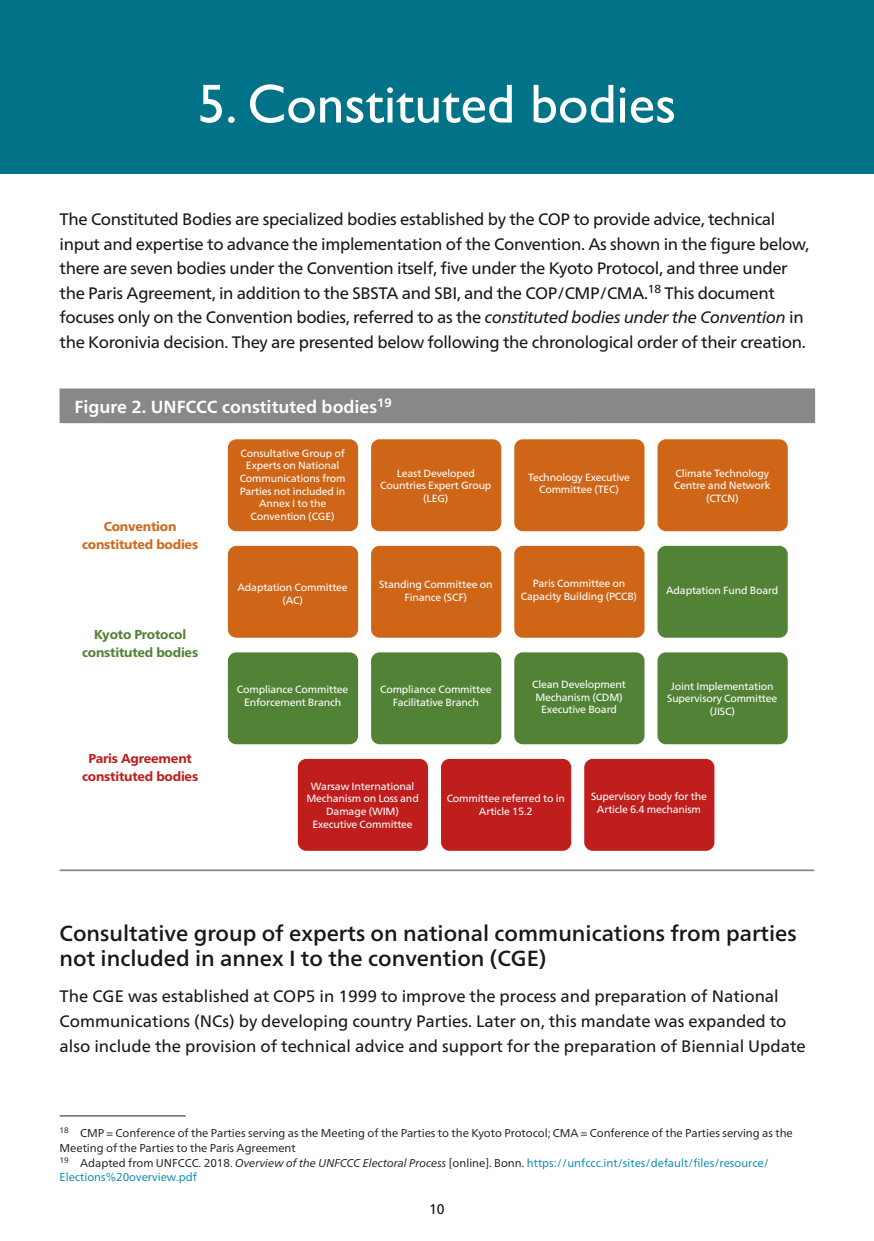
<style>
.page{position:relative;width:874px;height:1241px;background:#fff}
.page>*{position:absolute;margin:0;border:0;box-sizing:border-box;transform-origin:0 0}
.t1{font:55.12px "Gill Sans";color:#fff}
.t2{font:500 21.88px/24.5px "Frutiger Neue LTCYR";color:#1a171c}
.t3{font:700 17.5px "Frutiger Neue LTCYR";color:#fff}
.t4{font:16.62px/24.5px "Frutiger Neue LTCYR";letter-spacing:-.02em;color:#1a171c}
.t5{font:16.62px/24.5px "Frutiger Neue LTCYR";color:#1a171c}
.t6{font:14px "Frutiger LT Std";color:#1a171c}
.t7{font:800 12.95px/18px "Frutiger Neue LTCYR";letter-spacing:-.015em;color:#bf1e1d;text-align:center}
.t8{font:800 12.95px/18px "Frutiger Neue LTCYR";letter-spacing:-.015em;color:#528235;text-align:center}
.t9{font:800 12.95px/18px "Frutiger Neue LTCYR";letter-spacing:-.015em;color:#cf6517;text-align:center}
.t10{font:11.38px/14.9px "Frutiger Neue LTCYR";color:#1a171c}
.t11{font:10.5px/12.6px "Frutiger Neue LTCYR";letter-spacing:-.015em;color:#fff;text-align:center}
.s1{font-style:italic}
.s2{color:#0085b7}
</style>
<div class="page">
<div style="left:60px;top:388px;width:754px;height:35px;background:#87888a"></div>
<hr style="left:60px;top:1115px;width:126px;height:1px;background:#1a171c">
<div style="left:0;top:0;width:873px;height:174px;background:#007388"></div>
<div style="left:228px;top:439px;width:130px;height:92px;background:#cf6517;border-radius:8px"></div>
<div style="left:371px;top:439px;width:130px;height:92px;background:#cf6517;border-radius:8px"></div>
<div style="left:514px;top:439px;width:130px;height:92px;background:#cf6517;border-radius:8px"></div>
<div style="left:657px;top:439px;width:130px;height:92px;background:#cf6517;border-radius:8px"></div>
<div style="left:228px;top:545px;width:130px;height:92px;background:#cf6517;border-radius:8px"></div>
<div style="left:371px;top:545px;width:130px;height:92px;background:#cf6517;border-radius:8px"></div>
<div style="left:514px;top:545px;width:130px;height:92px;background:#cf6517;border-radius:8px"></div>
<div style="left:657px;top:545px;width:130px;height:92px;background:#528235;border-radius:8px"></div>
<div style="left:228px;top:652px;width:130px;height:92px;background:#528235;border-radius:8px"></div>
<div style="left:371px;top:652px;width:130px;height:92px;background:#528235;border-radius:8px"></div>
<div style="left:514px;top:652px;width:130px;height:92px;background:#528235;border-radius:8px"></div>
<div style="left:657px;top:652px;width:130px;height:92px;background:#528235;border-radius:8px"></div>
<div style="left:298px;top:758px;width:130px;height:92px;background:#bf1e1d;border-radius:8px"></div>
<div style="left:441px;top:758px;width:130px;height:92px;background:#bf1e1d;border-radius:8px"></div>
<div style="left:584px;top:758px;width:130px;height:92px;background:#bf1e1d;border-radius:8px"></div>
<hr style="left:60px;top:869px;width:754px;height:2px;background:#87888a">
<h1 class="t1" style="left:198px;top:72px;width:480px">5. Constituted bodies</h1>
<p class="t4" style="left:60px;top:207px;width:750px">The Constituted Bodies are specialized bodies established by the COP to provide advice, technical input and expertise to advance the implementation of the Convention. As shown in the figure below, there are seven bodies under the Convention itself, five under the Kyoto Protocol, and three under the Paris Agreement, in addition to the SBSTA and SBI, and the COP/CMP/CMA.<sup>18</sup> This document focuses only on the Convention bodies, referred to as the <span class="s1">constituted bodies under the Convention</span> in the Koronivia decision. They are presented below following the chronological order of their creation.</p>
<h3 class="t3" style="left:74px;top:396px;width:319px">Figure 2. UNFCCC constituted bodies<sup>19</sup></h3>
<p class="t9" style="left:82px;top:517px;width:117px">Convention constituted bodies</p>
<p class="t8" style="left:82px;top:625px;width:117px">Kyoto Protocol constituted bodies</p>
<p class="t7" style="left:82px;top:749px;width:117px">Paris Agreement constituted bodies</p>
<p class="t11" style="left:239px;top:446px;width:107px">Consultative Group of<br>Experts on National<br>Communications from<br>Parties not included in<br>Annex I to the<br>Convention (CGE)</p>
<p class="t11" style="left:380px;top:467px;width:113px">Least Developed<br>Countries Expert Group (LEG)</p>
<p class="t11" style="left:528px;top:470px;width:103px">Technology Executive<br>Committee (TEC)</p>
<p class="t11" style="left:673px;top:466px;width:98px">Climate Technology<br>Centre and Network (CTCN)</p>
<p class="t11" style="left:237px;top:581px;width:112px">Adaptation Committee (AC)</p>
<p class="t11" style="left:379px;top:578px;width:115px">Standing Committee on<br>Finance (SCF)</p>
<p class="t11" style="left:520px;top:577px;width:118px">Paris Committee on<br>Capacity Building (PCCB)</p>
<p class="t11" style="left:665px;top:583px;width:114px">Adaptation Fund Board</p>
<p class="t11" style="left:237px;top:683px;width:113px">Compliance Committee<br>Enforcement Branch</p>
<p class="t11" style="left:380px;top:682px;width:113px">Compliance Committee<br>Facilitative Branch</p>
<p class="t11" style="left:532px;top:678px;width:95px">Clean Development<br>Mechanism (CDM)<br>Executive Board</p>
<p class="t11" style="left:667px;top:679px;width:111px">Joint Implementation<br>Supervisory Committee (JISC)</p>
<p class="t11" style="left:306px;top:779px;width:114px">Warsaw International<br>Mechanism on Loss and<br>Damage (WIM)<br>Executive Committee</p>
<p class="t11" style="left:446px;top:792px;width:120px">Committee referred to in<br>Article 15.2</p>
<p class="t11" style="left:591px;top:790px;width:117px">Supervisory body for the<br>Article 6.4 mechanism</p>
<h2 class="t2" style="left:60px;top:921px;width:738px">Consultative group of experts on national communications from parties not included in annex I to the convention (CGE)</h2>
<p class="t5" style="left:60px;top:984px;width:747px">The CGE was established at COP5 in 1999 to improve the process and preparation of National<br>Communications (NCs) by developing country Parties. Later on, this mandate was expanded to also include the provision of technical advice and support for the preparation of Biennial Update</p>
<p class="t10" style="left:60px;top:1125px;width:734px"><sup>18</sup> CMP = Conference of the Parties serving as the Meeting of the Parties to the Kyoto Protocol; CMA = Conference of the Parties serving as the Meeting of the Parties to the Paris Agreement<br><sup>19</sup> Adapted from UNFCCC. 2018. <span class="s1">Overview of the UNFCCC Electoral Process</span> [online]. Bonn. <span class="s2">https://unfccc.int/sites/default/files/resource/ Elections%20overview.pdf</span></p>
<h3 class="t6" style="left:429px;top:1200px;width:17px">10</h3>
</div>
